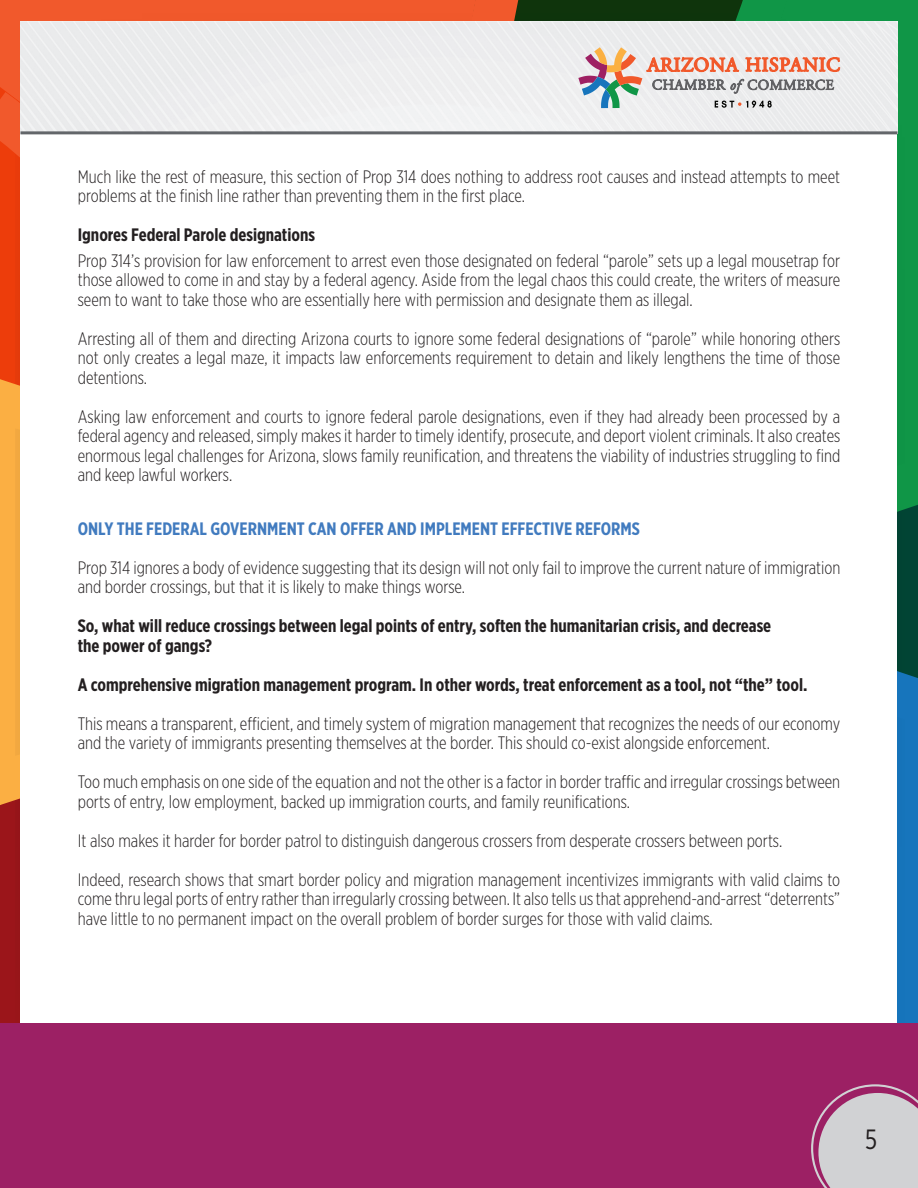
<style>
.page{position:relative;width:918px;height:1188px;background:#fff}
.page>*{position:absolute;margin:0;border:0;box-sizing:border-box;transform-origin:0 0}
.t1{font:27.9px "Gotham X Narrow";color:#231f20}
.t2{font:300 18px/19.5px "Gotham X Narrow";color:#231f20}
.t3{font:700 18px "Gotham X Narrow";color:#231f20}
.t4{font:700 18px "Gotham X Narrow";color:#417bbf}
</style>
<div class="page">
<svg style="left:0;top:0;width:517px;height:302px;background:#ef5a2e"></svg>
<svg style="left:517px;top:0;width:401px;height:592px;background:#137a3b"></svg>
<svg style="left:0;top:302px;width:20px;height:428px;background:#f69838"></svg>
<svg style="left:897px;top:592px;width:21px;height:432px;background:#126ba1"></svg>
<svg style="left:0;top:730px;width:21px;height:294px;background:#b5432e"></svg>
<div style="left:21px;top:22px;width:876px;height:1144px;background:#fff"></div>
<hr style="left:21px;top:131px;width:876px;height:3px;background:#63666a">
<div style="left:0;top:1024px;width:918px;height:164px;background:#9c2064"></div>
<svg style="left:811px;top:1084px;width:107px;height:104px"></svg>
<svg style="left:578px;top:47px;width:262px;height:61px"></svg>
<p class="t2" style="left:78px;top:166px;width:764px">Much like the rest of measure, this section of Prop 314 does nothing to address root causes and instead attempts to meet problems at the finish line rather than preventing them in the first place.</p>
<p class="t3" style="left:78px;top:224px;width:239px">Ignores Federal Parole designations</p>
<p class="t2" style="left:78px;top:250px;width:764px;text-align:justify">Prop 314’s provision for law enforcement to arrest even those designated on federal “parole” sets up a legal mousetrap for those allowed to come in and stay by a federal agency. Aside from the legal chaos this could create, the writers of measure seem to want to take those who are essentially here with permission and designate them as illegal.</p>
<p class="t2" style="left:78px;top:328px;width:764px;text-align:justify">Arresting all of them and directing Arizona courts to ignore some federal designations of “parole” while honoring others not only creates a legal maze, it impacts law enforcements requirement to detain and likely lengthens the time of those detentions.</p>
<p class="t2" style="left:78px;top:406px;width:764px;text-align:justify">Asking law enforcement and courts to ignore federal parole designations, even if they had already been processed by a federal agency and released, simply makes it harder to timely identify, prosecute, and deport violent criminals. It also creates enormous legal challenges for Arizona, slows family reunification, and threatens the viability of industries struggling to find and keep lawful workers.</p>
<p class="t4" style="left:78px;top:518px;width:564px">ONLY THE FEDERAL GOVERNMENT CAN OFFER AND IMPLEMENT EFFECTIVE REFORMS</p>
<p class="t2" style="left:78px;top:558px;width:764px">Prop 314 ignores a body of evidence suggesting that its design will not only fail to improve the current nature of immigration and border crossings, but that it is likely to make things worse.</p>
<p class="t3" style="left:78px;top:615px;width:695px">So, what will reduce crossings between legal points of entry, soften the humanitarian crisis, and decrease</p>
<p class="t3" style="left:78px;top:635px;width:136px">the power of gangs?</p>
<p class="t3" style="left:78px;top:674px;width:731px">A comprehensive migration management program. In other words, treat enforcement as a tool, not “the” tool.</p>
<p class="t2" style="left:78px;top:714px;width:764px">This means a transparent, efficient, and timely system of migration management that recognizes the needs of our economy and the variety of immigrants presenting themselves at the border. This should co-exist alongside enforcement.</p>
<p class="t2" style="left:78px;top:772px;width:764px">Too much emphasis on one side of the equation and not the other is a factor in border traffic and irregular crossings between ports of entry, low employment, backed up immigration courts, and family reunifications.</p>
<p class="t2" style="left:78px;top:831px;width:706px">It also makes it harder for border patrol to distinguish dangerous crossers from desperate crossers between ports.</p>
<p class="t2" style="left:78px;top:870px;width:764px;text-align:justify">Indeed, research shows that smart border policy and migration management incentivizes immigrants with valid claims to come thru legal ports of entry rather than irregularly crossing between. It also tells us that apprehend-and-arrest “deterrents” have little to no permanent impact on the overall problem of border surges for those with valid claims.</p>
<p class="t1" style="left:865px;top:1123px;width:14px">5</p>
</div>
